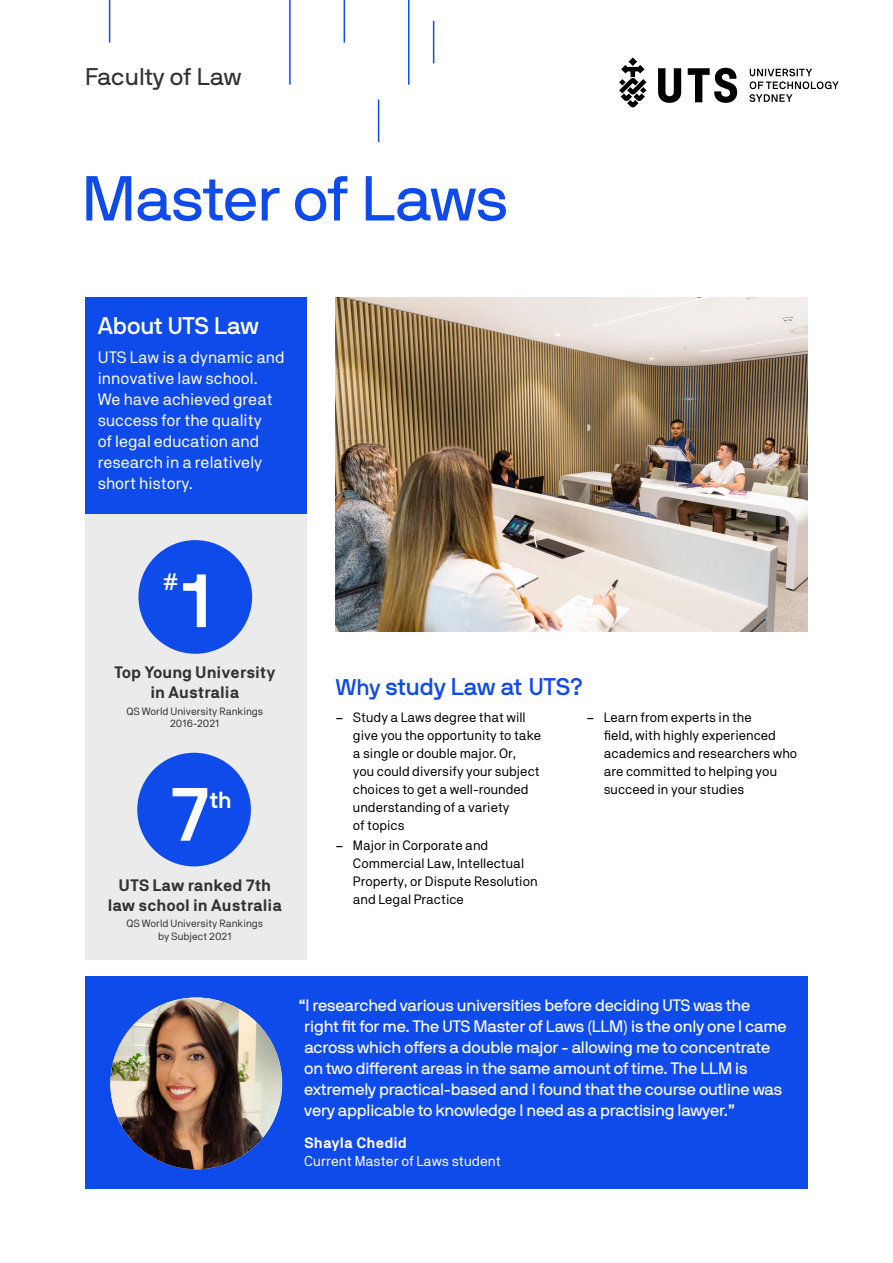
<style>
.page{position:relative;width:893px;height:1263px;background:#fff}
.page>*{position:absolute;margin:0;border:0;box-sizing:border-box;transform-origin:0 0}
.t1{font:700 75.9px "NB International Pro";color:#fff}
.t2{font:63px "NB International Pro";letter-spacing:-.01em;color:#0f4beb}
.t3{font:500 24px "NB International Pro";color:#0f4beb}
.t4{font:24px "NB International Pro";letter-spacing:.01em;color:#323232}
.t5{font:500 24px "NB International Pro";color:#fff}
.t6{font:700 24px "NB International Pro";color:#fff}
.t7{font:700 23.25px "NB International Pro";color:#fff}
.t8{font:16.5px/21px "NB International Pro";letter-spacing:-.01em;color:#fff}
.t9{font:16.5px/21px "NB Akademie";color:#fff}
.t10{font:700 16.5px/19.5px "NB Akademie";color:#323232;text-align:center}
.t11{font:700 15px "NB Akademie";letter-spacing:.005em;color:#fff}
.t12{font:14.25px "NB Akademie";color:#fff}
.t13{font:13.5px/18px "NB Akademie";color:#000}
.t14{font:10.5px/12.6px "NB Akademie";color:#323232;text-align:center}
.s1{font-size:22.5px}
.s2{font-family:"NB International Pro"}
</style>
<div class="page">
<div style="left:85px;top:976px;width:723px;height:212px;background:#0f4beb"></div>
<img style="left:336px;top:298px;width:472px;height:333px">
<svg style="left:658px;top:68px;width:23px;height:35px"></svg>
<svg style="left:688px;top:68px;width:49px;height:35px"></svg>
<svg style="left:619px;top:57px;width:27px;height:51px"></svg>
<svg style="left:749px;top:69px;width:90px;height:33px"></svg>
<hr style="left:408px;top:0;width:1px;height:85px;background:#0f4beb">
<hr style="left:289px;top:0;width:2px;height:85px;background:#0f4beb">
<hr style="left:344px;top:0;width:1px;height:43px;background:#0f4beb">
<hr style="left:109px;top:0;width:1px;height:43px;background:#0f4beb">
<hr style="left:378px;top:99px;width:1px;height:43px;background:#0f4beb">
<hr style="left:433px;top:21px;width:1px;height:42px;background:#0f4beb">
<div style="left:85px;top:298px;width:221px;height:216px;background:#0f4beb"></div>
<div style="left:85px;top:514px;width:221px;height:445px;background:#ebebeb"></div>
<div style="left:138px;top:540px;width:114px;height:114px;background:#0f4beb;border-radius:50%"></div>
<div style="left:137px;top:753px;width:114px;height:113px;background:#0f4beb;border-radius:50%"></div>
<img style="left:110px;top:997px;width:172px;height:172px;border-radius:86px">
<h3 class="t4" style="left:85px;top:63px;width:158px">Faculty of Law</h3>
<h2 class="t2" style="left:82px;top:162px;width:428px">Master of Laws</h2>
<h3 class="t5" style="left:98px;top:312px;width:163px">About UTS Law</h3>
<p class="t9" style="left:98px;top:347px;width:188px">UTS Law is a dynamic and innovative law school.<br>We have achieved great success for the quality<br>of legal education and research in a relatively short history.</p>
<h3 class="t6" style="left:163px;top:567px;width:17px">#</h3>
<h1 class="t1" style="left:182px;top:556px;width:32px">1</h1>
<p class="t10" style="left:114px;top:663px;width:163px">Top Young University in Australia</p>
<p class="t14" style="left:126px;top:705px;width:138px">QS World University Rankings<br>2016-2021</p>
<h1 class="t1" style="left:174px;top:770px;width:37px">7</h1>
<h3 class="t7" style="left:210px;top:786px;width:23px">th</h3>
<p class="t10" style="left:108px;top:875px;width:176px">UTS Law ranked 7th law school in Australia</p>
<p class="t14" style="left:126px;top:917px;width:138px">QS World University Rankings by Subject 2021</p>
<h3 class="t3" style="left:336px;top:673px;width:248px"><span class="s1">Why</span> study Law at UTS?</h3>
<p class="t13" style="left:353px;top:708px;width:190px;text-indent:-17px"><span class="s2">–</span> Study a Laws degree that will give you the opportunity to take a single or double major. Or,<br>you could diversify your subject choices to get a well-rounded understanding of a variety<br>of topics</p>
<p class="t13" style="left:353px;top:836px;width:186px;text-indent:-17px"><span class="s2">–</span> Major in Corporate and<br>Commercial Law, Intellectual<br>Property, or Dispute Resolution and Legal Practice</p>
<p class="t13" style="left:604px;top:708px;width:195px;text-indent:-17px"><span class="s2">–</span> Learn from experts in the<br>field, with highly experienced academics and researchers who are committed to helping you succeed in your studies</p>
<p class="t8" style="left:299px;top:994px;width:489px">“I researched various universities before deciding UTS was the right fit for me. The UTS Master of Laws (LLM) is the only one I came across which offers a double major - allowing me to concentrate on two different areas in the same amount of time. The LLM is extremely practical-based and I found that the course outline was very applicable to knowledge I need as a practising lawyer.”</p>
<p class="t11" style="left:304px;top:1134px;width:104px">Shayla Chedid</p>
<p class="t12" style="left:304px;top:1153px;width:198px">Current Master of Laws student</p>
</div>
